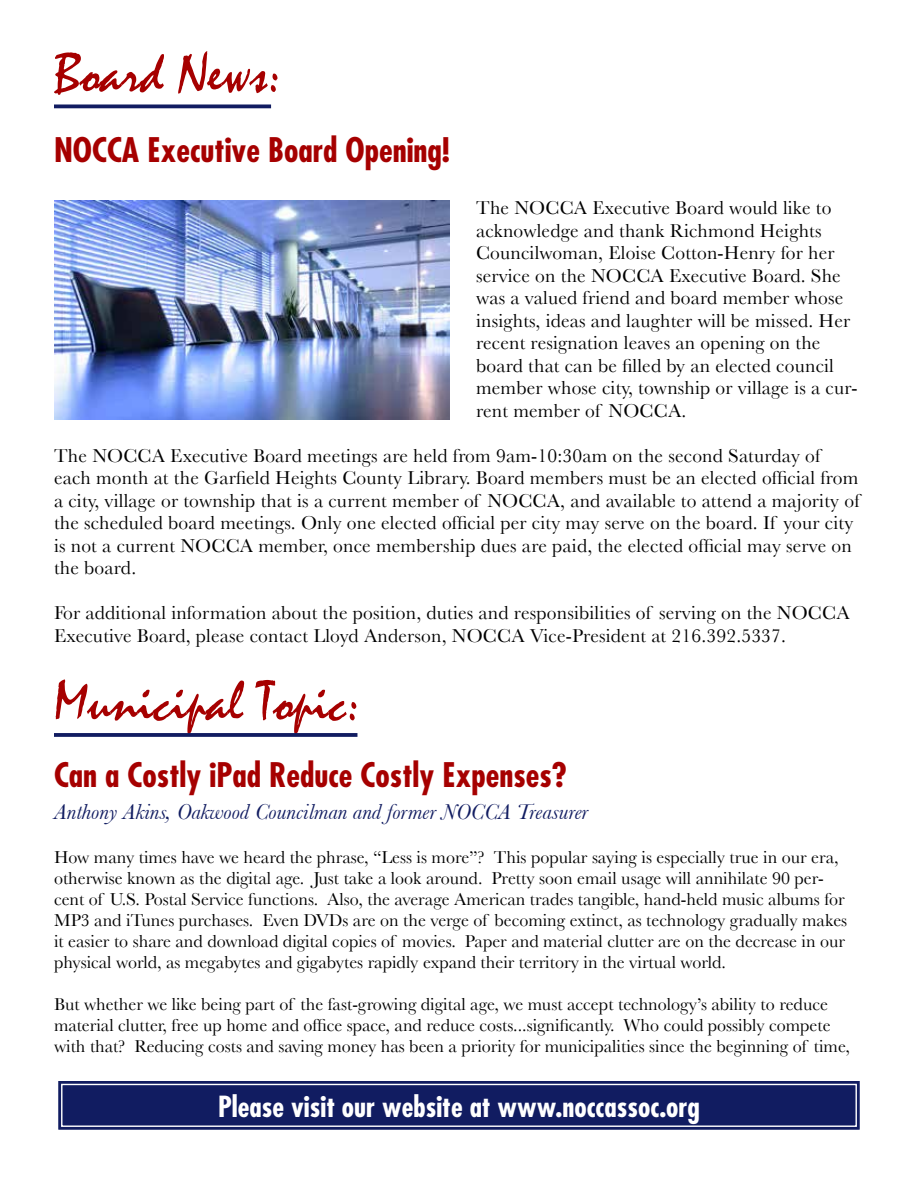
<style>
.page{position:relative;width:918px;height:1188px;background:#fff}
.page>*{position:absolute;margin:0;border:0;box-sizing:border-box;transform-origin:0 0}
.t1{font:57.15px "Mistral";color:#a60000}
.t2{font:57px "Mistral";color:#a60000}
.t3{font:700 condensed 33px "Futura";color:#a60000}
.t4{font:700 condensed 28.35px "Futura";color:#fff}
.t5{font:italic 22.5px "Baskerville";color:#111c61}
.t6{font:19.5px/22.5px "Baskerville";letter-spacing:.01em;color:#000}
.t7{font:18px/21px "Baskerville";color:#000}
</style>
<div class="page">
<div style="left:58px;top:1081px;width:802px;height:49px;background:#111c61"></div>
<div style="left:61px;top:1084px;width:796px;height:43px;border:1px solid #fff"></div>
<img style="left:54px;top:201px;width:395px;height:218px">
<svg style="left:54px;top:104px;width:217px;height:4px"></svg>
<svg style="left:54px;top:733px;width:303px;height:4px"></svg>
<h1 class="t1" style="left:54px;top:42px;width:228px">Board News:</h1>
<h3 class="t3" style="left:54px;top:129px;width:398px">NOCCA Executive Board Opening!</h3>
<p class="t6" style="left:476px;top:196px;width:383px">The NOCCA Executive Board would like to acknowledge and thank Richmond Heights Councilwoman, Eloise Cotton-Henry for her service on the NOCCA Executive Board. She was a valued friend and board member whose insights, ideas and laughter will be missed. Her recent resignation leaves an opening on the board that can be filled by an elected council member whose city, township or village is a cur&shy;rent member of NOCCA.</p>
<p class="t6" style="left:54px;top:444px;width:807px">The NOCCA Executive Board meetings are held from 9am-10:30am on the second Saturday of each month at the Garfield Heights County Library. Board members must be an elected official from a city, village or township that is a current member of NOCCA, and available to attend a majority of the scheduled board meetings. Only one elected official per city may serve on the board. If your city is not a current NOCCA member, once membership dues are paid, the elected official may serve on the board.</p>
<p class="t6" style="left:54px;top:601px;width:797px">For additional information about the position, duties and responsibilities of serving on the NOCCA<br>Executive Board, please contact Lloyd Anderson, NOCCA Vice-President at 216.392.5337.</p>
<h2 class="t2" style="left:54px;top:670px;width:307px">Municipal Topic:</h2>
<h3 class="t3" style="left:54px;top:754px;width:514px">Can a Costly iPad Reduce Costly Expenses?</h3>
<p class="t5" style="left:54px;top:799px;width:536px">Anthony Akins, Oakwood Councilman and former NOCCA Treasurer</p>
<p class="t7" style="left:54px;top:846px;width:795px">How many times have we heard the phrase, “Less is more”? This popular saying is especially true in our era, otherwise known as the digital age. Just take a look around. Pretty soon email usage will annihilate 90 per&shy;cent of U.S. Postal Service functions. Also, the average American trades tangible, hand-held music albums for MP3 and iTunes purchases. Even DVDs are on the verge of becoming extinct, as technology gradually makes it easier to share and download digital copies of movies. Paper and material clutter are on the decrease in our physical world, as megabytes and gigabytes rapidly expand their territory in the virtual world.</p>
<p class="t7" style="left:54px;top:993px;width:797px">But whether we like being part of the fast-growing digital age, we must accept technology’s ability to reduce material clutter, free up home and office space, and reduce costs...significantly. Who could possibly compete with that? Reducing costs and saving money has been a priority for municipalities since the beginning of time,</p>
<h3 class="t4" style="left:218px;top:1088px;width:483px">Please visit our website at www.noccassoc.org</h3>
</div>
